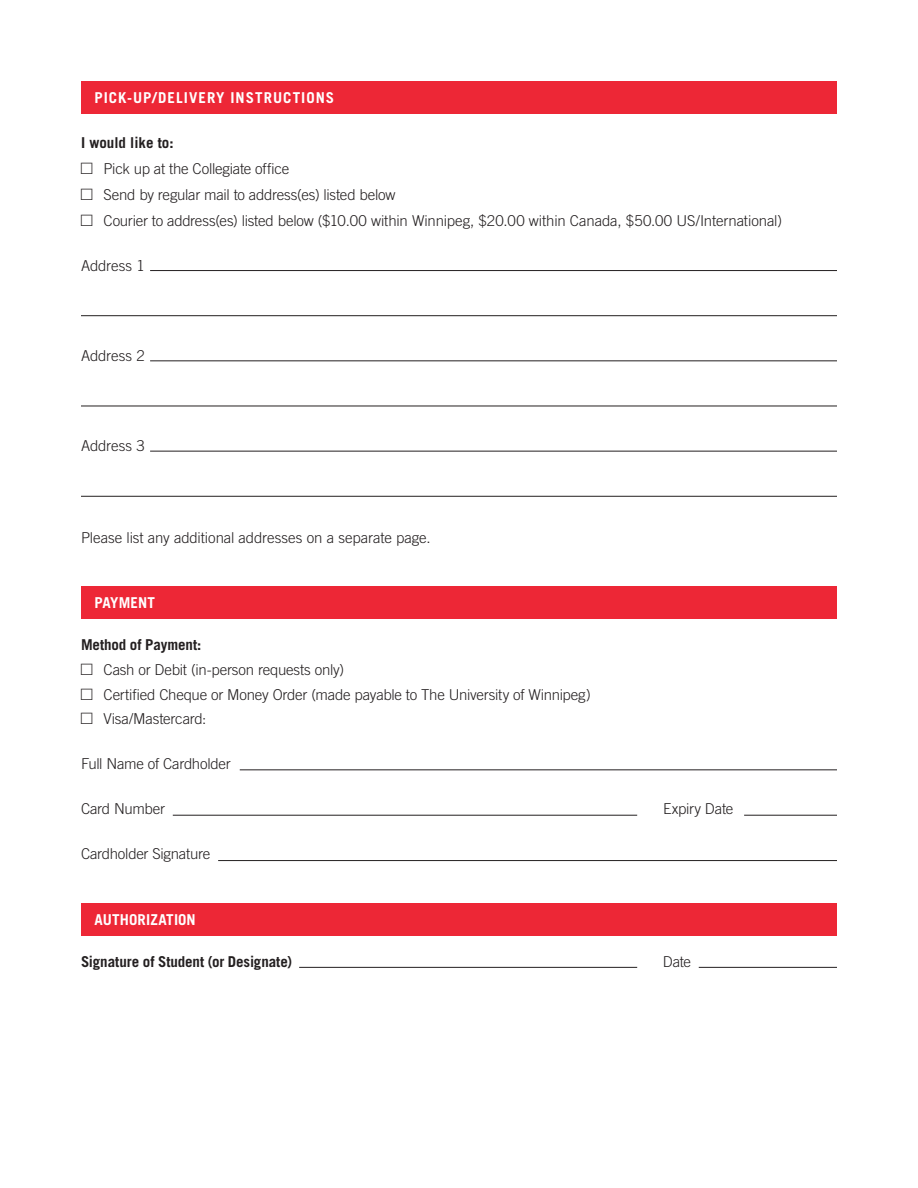
<style>
.page{position:relative;width:918px;height:1188px;background:#fff}
.page>*{position:absolute;margin:0;border:0;box-sizing:border-box;transform-origin:0 0}
.t1{font:300 15px/26.2px "Trade Gothic LT Std";letter-spacing:-.015em;color:#231f20}
.t2{font:700 15px "Trade Gothic LT Std";letter-spacing:-.005em;color:#231f20}
.t3{font:700 15px "Trade Gothic LT Std";letter-spacing:.055em;color:#fff}
.t4{font:700 15px "Trade Gothic LT Std";letter-spacing:.005em;color:#fff}
.t5{font:700 15px "Trade Gothic LT Std";color:#fff}
.s1{font-weight:700}
.s2{font-family:"Web Hosting Hub Glyphs";font-weight:400;font-size:11.25px}
</style>
<div class="page">
<div style="left:81px;top:81px;width:756px;height:33px;background:#ed2736"></div>
<hr style="left:150px;top:270px;width:687px;height:1px;background:#231f20">
<hr style="left:81px;top:315px;width:756px;height:1px;background:#231f20">
<hr style="left:150px;top:360px;width:687px;height:1px;background:#231f20">
<hr style="left:81px;top:406px;width:756px;height:1px;background:#231f20">
<hr style="left:150px;top:451px;width:687px;height:1px;background:#231f20">
<hr style="left:81px;top:496px;width:756px;height:1px;background:#231f20">
<hr style="left:299px;top:967px;width:338px;height:1px;background:#231f20">
<hr style="left:699px;top:967px;width:138px;height:1px;background:#231f20">
<div style="left:81px;top:586px;width:756px;height:32px;background:#ed2736"></div>
<hr style="left:218px;top:860px;width:619px;height:1px;background:#231f20">
<hr style="left:173px;top:815px;width:464px;height:1px;background:#231f20">
<hr style="left:744px;top:815px;width:93px;height:1px;background:#231f20">
<hr style="left:240px;top:769px;width:597px;height:1px;background:#231f20">
<div style="left:81px;top:903px;width:756px;height:32px;background:#ed2736"></div>
<p class="t3" style="left:94px;top:88px;width:241px">PICK-UP/DELIVERY INSTRUCTIONS</p>
<p class="t1" style="left:81px;top:129px;width:703px"><span class="s1">I would like to:<br></span><span class="s2">▭</span> Pick up at the Collegiate office<br><span class="s2">▭</span> Send by regular mail to address(es) listed below<br><span class="s2">▭</span> Courier to address(es) listed below ($10.00 within Winnipeg, $20.00 within Canada, $50.00 US/International)</p>
<p class="t1" style="left:81px;top:253px;width:65px">Address 1</p>
<p class="t1" style="left:81px;top:343px;width:65px">Address 2</p>
<p class="t1" style="left:81px;top:433px;width:65px">Address 3</p>
<p class="t1" style="left:81px;top:524px;width:351px">Please list any additional addresses on a separate page.</p>
<p class="t5" style="left:94px;top:593px;width:62px">PAYMENT</p>
<p class="t1" style="left:81px;top:632px;width:511px;line-height:24.8px"><span class="s1">Method of Payment:<br></span><span class="s2">▭</span> Cash or Debit (in-person requests only)<br><span class="s2">▭</span> Certified Cheque or Money Order (made payable to The University of Winnipeg) <span class="s2">▭</span> Visa/Mastercard:</p>
<p class="t1" style="left:81px;top:751px;width:151px">Full Name of Cardholder</p>
<p class="t1" style="left:81px;top:796px;width:86px">Card Number</p>
<p class="t1" style="left:663px;top:796px;width:72px">Expiry Date</p>
<p class="t1" style="left:81px;top:841px;width:131px">Cardholder Signature</p>
<p class="t4" style="left:94px;top:910px;width:103px">AUTHORIZATION</p>
<p class="t2" style="left:81px;top:953px;width:213px">Signature of Student (or Designate)</p>
<p class="t1" style="left:663px;top:948px;width:29px">Date</p>
</div>
